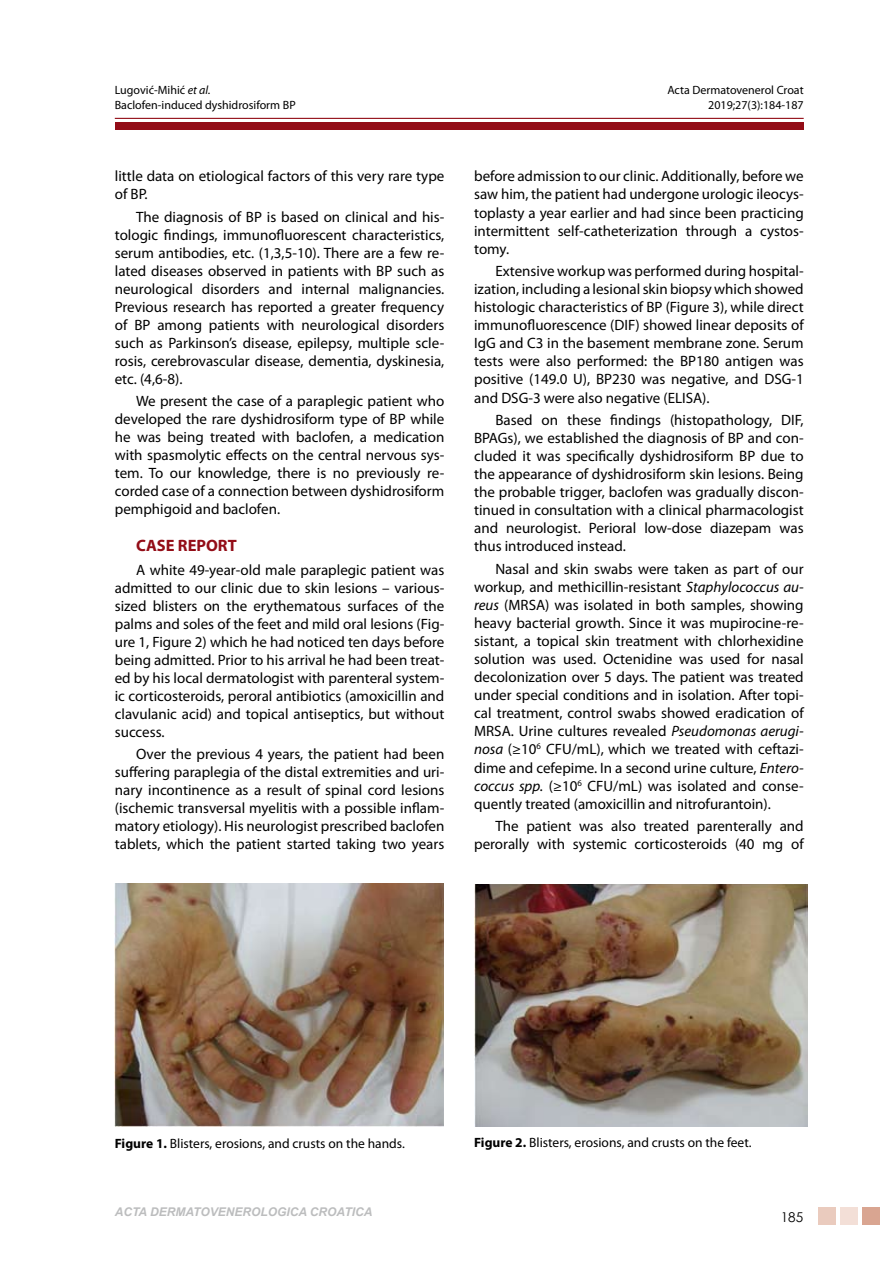
<style>
.page{position:relative;width:893px;height:1263px;background:#fff}
.page>*{position:absolute;margin:0;border:0;box-sizing:border-box;transform-origin:0 0}
.t1{font:700 16.5px "Myriad Pro";color:#930d17}
.t2{font:15px/18px "Myriad Pro";color:#000;text-align:justify}
.t3{font:13.5px "Myriad Pro";color:#000}
.t4{font:13.5px "Century Gothic";color:#000}
.t5{font:12px "Myriad Pro";color:#000}
.t6{font:italic 700 12px "Arial";color:#bcbdbe}
.s1{font-style:italic}
.s2{font-weight:700}
</style>
<div class="page">
<div style="left:115px;top:122px;width:689px;height:8px;background:#930d17"></div>
<hr style="left:115px;top:118px;width:689px;height:1px;background:#930d17">
<div style="left:818px;top:1207px;width:18px;height:18px;background:#eacbbe"></div>
<div style="left:840px;top:1207px;width:18px;height:18px;background:#f3dfd7"></div>
<div style="left:863px;top:1207px;width:17px;height:18px;background:#d9a591"></div>
<img style="left:115px;top:883px;width:329px;height:243px">
<img style="left:474px;top:884px;width:333px;height:242px">
<p class="t5" style="left:115px;top:83px;width:97px">Lugović-Mihić <span class="s1">et al.</span></p>
<p class="t5" style="left:667px;top:83px;width:138px">Acta Dermatovenerol Croat</p>
<p class="t5" style="left:115px;top:97px;width:182px">Baclofen-induced dyshidrosiform BP</p>
<p class="t5" style="left:708px;top:97px;width:97px">2019;27(3):184-187</p>
<p class="t2" style="left:115px;top:167px;width:331px">little data on etiological factors of this very rare type of BP.</p>
<p class="t2" style="left:115px;top:207px;width:331px;text-indent:21px">The diagnosis of BP is based on clinical and his&shy;tologic findings, immunofluorescent characteristics, serum antibodies, etc. (1,3,5-10). There are a few re&shy;lated diseases observed in patients with BP such as neurological disorders and internal malignancies.<br>Previous research has reported a greater frequency of BP among patients with neurological disorders such as Parkinson’s disease, epilepsy, multiple scle&shy;rosis, cerebrovascular disease, dementia, dyskinesia, etc. (4,6-8).</p>
<p class="t2" style="left:115px;top:392px;width:331px;text-indent:21px">We present the case of a paraplegic patient who developed the rare dyshidrosiform type of BP while he was being treated with baclofen, a medication with spasmolytic effects on the central nervous sys&shy;tem. To our knowledge, there is no previously re&shy;corded case of a connection between dyshidrosiform pemphigoid and baclofen.</p>
<p class="t1" style="left:136px;top:534px;width:102px">CASE REPORT</p>
<p class="t2" style="left:115px;top:561px;width:331px;text-indent:21px">A white 49-year-old male paraplegic patient was admitted to our clinic due to skin lesions – various&shy;sized blisters on the erythematous surfaces of the palms and soles of the feet and mild oral lesions (Fig&shy;ure 1, Figure 2) which he had noticed ten days before being admitted. Prior to his arrival he had been treat&shy;ed by his local dermatologist with parenteral system&shy;ic corticosteroids, peroral antibiotics (amoxicillin and clavulanic acid) and topical antiseptics, but without success.</p>
<p class="t2" style="left:115px;top:745px;width:331px;text-indent:21px">Over the previous 4 years, the patient had been suffering paraplegia of the distal extremities and uri&shy;nary incontinence as a result of spinal cord lesions (ischemic transversal myelitis with a possible inflam&shy;matory etiology). His neurologist prescribed baclofen tablets, which the patient started taking two years</p>
<p class="t2" style="left:474px;top:167px;width:331px">before admission to our clinic. Additionally, before we saw him, the patient had undergone urologic ileocys&shy;toplasty a year earlier and had since been practicing intermittent self-catheterization through a cystos&shy;tomy.</p>
<p class="t2" style="left:474px;top:262px;width:331px;text-indent:21px">Extensive workup was performed during hospital&shy;ization, including a lesional skin biopsy which showed histologic characteristics of BP (Figure 3), while direct immunofluorescence (DIF) showed linear deposits of IgG and C3 in the basement membrane zone. Serum tests were also performed: the BP180 antigen was positive (149.0 U), BP230 was negative, and DSG-1 and DSG-3 were also negative (ELISA).</p>
<p class="t2" style="left:474px;top:411px;width:331px;text-indent:21px">Based on these findings (histopathology, DIF, BPAGs), we established the diagnosis of BP and con&shy;cluded it was specifically dyshidrosiform BP due to the appearance of dyshidrosiform skin lesions. Being the probable trigger, baclofen was gradually discon&shy;tinued in consultation with a clinical pharmacologist and neurologist. Perioral low-dose diazepam was thus introduced instead.</p>
<p class="t2" style="left:474px;top:559px;width:331px;text-indent:21px">Nasal and skin swabs were taken as part of our workup, and methicillin-resistant <span class="s1">Staphylococcus au&shy;reus</span> (MRSA) was isolated in both samples, showing heavy bacterial growth. Since it was mupirocine-re&shy;sistant, a topical skin treatment with chlorhexidine solution was used. Octenidine was used for nasal decolonization over 5 days. The patient was treated under special conditions and in isolation. After topi&shy;cal treatment, control swabs showed eradication of MRSA. Urine cultures revealed <span class="s1">Pseudomonas aerugi&shy;nosa</span> (≥10<sup>6</sup> CFU/mL), which we treated with ceftazi&shy;dime and cefepime. In a second urine culture, <span class="s1">Entero&shy;coccus spp.</span> (≥10<sup>6</sup> CFU/mL) was isolated and conse&shy;quently treated (amoxicillin and nitrofurantoin).</p>
<p class="t2" style="left:474px;top:817px;width:331px;text-align:right">The patient was also treated parenterally and perorally with systemic corticosteroids (40 mg of</p>
<p class="t3" style="left:115px;top:1135px;width:292px"><span class="s2">Figure 1.</span> Blisters, erosions, and crusts on the hands.</p>
<p class="t3" style="left:474px;top:1134px;width:279px"><span class="s2">Figure 2.</span> Blisters, erosions, and crusts on the feet.</p>
<p class="t6" style="left:115px;top:1204px;width:259px">ACTA DERMATOVENEROLOGICA CROATICA</p>
<p class="t4" style="left:781px;top:1207px;width:24px">185</p>
</div>
